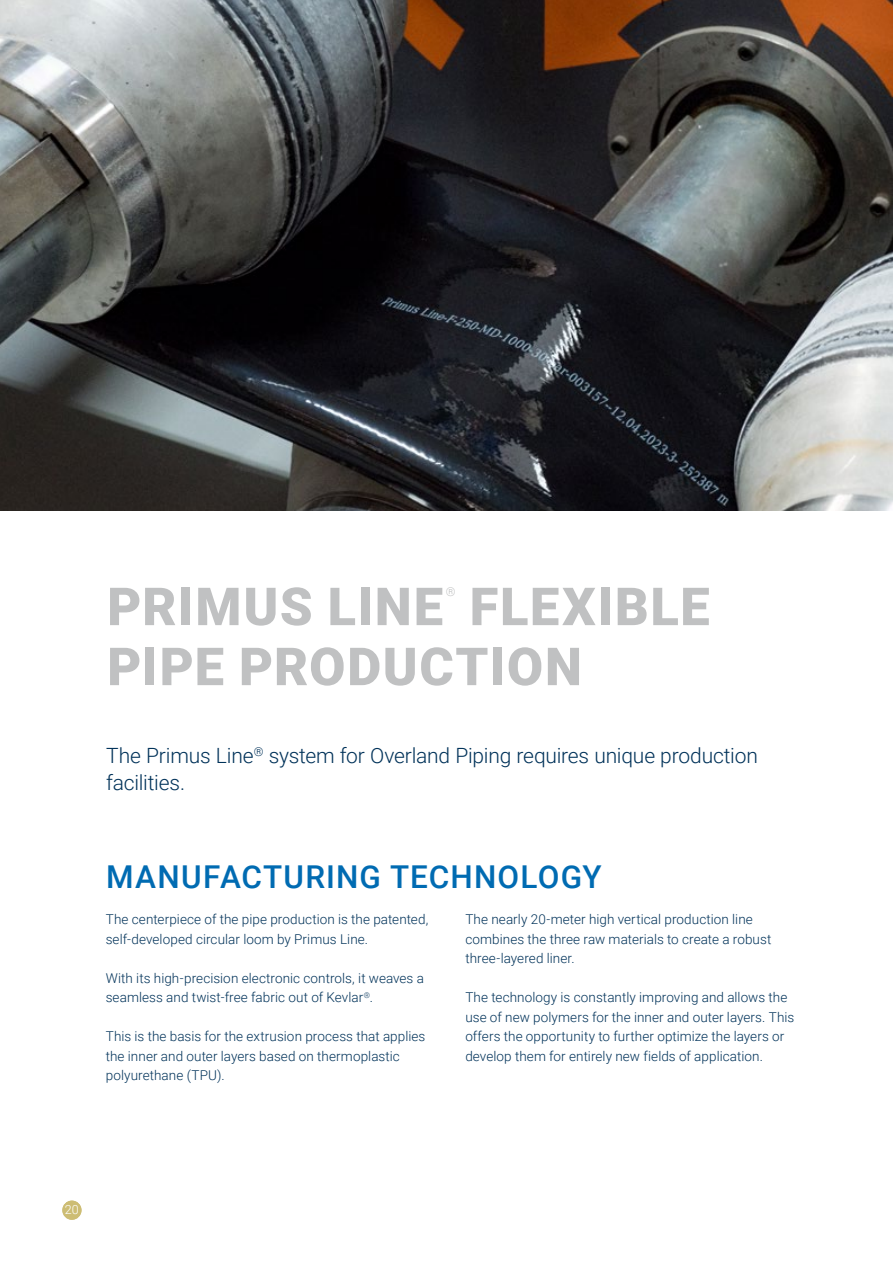
<style>
.page{position:relative;width:893px;height:1263px;background:#fff}
.page>*{position:absolute;margin:0;border:0;box-sizing:border-box;transform-origin:0 0}
.t1{font:900 52.5px/60px "Roboto";letter-spacing:.03em;color:#c0c1c2}
.t2{font:500 31.5px "Roboto";letter-spacing:.035em;color:#006bb2}
.t3{font:300 21px/27px "Roboto";letter-spacing:-.01em;color:#003259}
.t4{font:300 16.2px "Rift";color:#fff}
.t5{font:300 13.5px/19.5px "Roboto";letter-spacing:.005em;color:#003259}
.t6{font:300 12.3px "Roboto";color:#c0c1c2}
</style>
<div class="page">
<img style="left:0;top:0;width:893px;height:510px">
<div style="left:62px;top:1200px;width:19px;height:20px;background:#cdbd74;border-radius:50%"></div>
<h1 class="t1" style="left:107px;top:574px;width:337px">PRIMUS LINE</h1>
<p class="t6" style="left:446px;top:583px;width:11px">®</p>
<h1 class="t1" style="left:107px;top:574px;width:604px;text-indent:362px">FLEXIBLE<br>PIPE PRODUCTION</h1>
<h3 class="t3" style="left:106px;top:741px;width:653px">The Primus Line<sup>®</sup> system for Overland Piping requires unique production facilities.</h3>
<h2 class="t2" style="left:106px;top:855px;width:497px">MANUFACTURING TECHNOLOGY</h2>
<p class="t5" style="left:106px;top:909px;width:324px">The centerpiece of the pipe production is the patented, self-developed circular loom by Primus Line.</p>
<p class="t5" style="left:106px;top:968px;width:320px">With its high-precision electronic controls, it weaves a seamless and twist-free fabric out of Kevlar<sup>®</sup>.</p>
<p class="t5" style="left:106px;top:1026px;width:321px">This is the basis for the extrusion process that applies the inner and outer layers based on thermoplastic polyurethane (TPU).</p>
<p class="t5" style="left:465px;top:909px;width:307px">The nearly 20-meter high vertical production line combines the three raw materials to create a robust three-layered liner.</p>
<p class="t5" style="left:465px;top:987px;width:330px">The technology is constantly improving and allows the use of new polymers for the inner and outer layers. This offers the opportunity to further optimize the layers or develop them for entirely new fields of application.</p>
<p class="t4" style="left:65px;top:1198px;width:15px">20</p>
</div>
